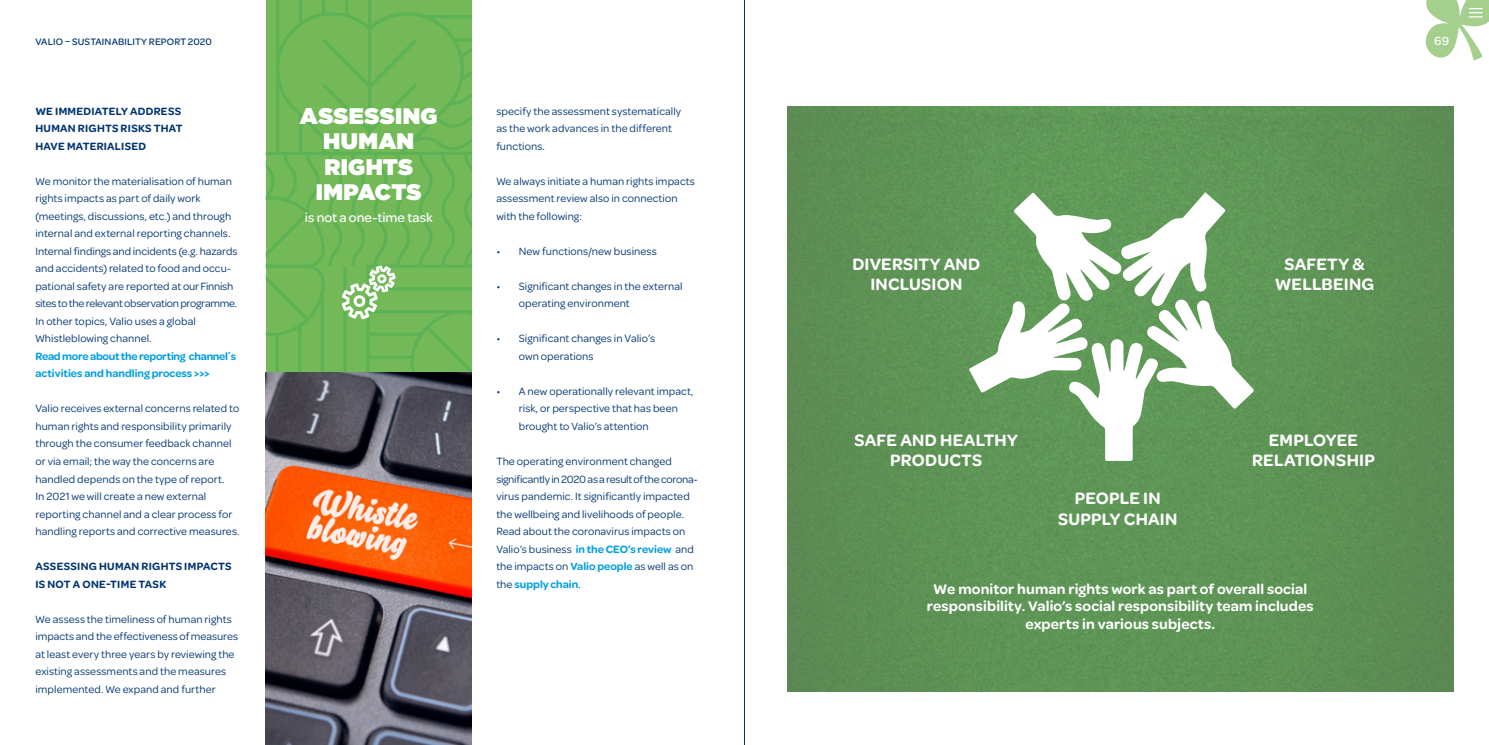
<style>
.page{position:relative;width:1489px;height:745px;background:#fff}
.page>*{position:absolute;margin:0;border:0;box-sizing:border-box;transform-origin:0 0}
.nostoteksti{font:900 22.5px/25px "Gotham";letter-spacing:.015em;color:#fff;text-align:center}
.Taulukko_Regular{font:600 17.62px "Omnes Valio";letter-spacing:.015em;color:#fff}
.Taulukko_Regular-2{font:600 15px/17.5px "Omnes Valio";letter-spacing:.01em;color:#fff;text-align:center}
.nostoteksti-2{font:500 13.75px "Omnes Valio";color:#fff}
.t1{font:500 12.5px "Omnes Valio";color:#fff}
.t2{font:11.25px/17.5px "Omnes Valio";letter-spacing:.005em;color:#003472}
.t3{font:600 11.25px/17.5px "Omnes Valio";letter-spacing:.025em;color:#003472}
.t4{font:500 10px "Omnes Valio";letter-spacing:.01em;color:#003472}
.s1{font-weight:600;color:#009ee3}
</style>
<div class="page">
<hr style="left:744px;top:0;width:1px;height:744px;background:#003472">
<img style="left:787px;top:106px;width:666px;height:585px">
<img style="left:266px;top:372px;width:205px;height:372px">
<svg style="left:968px;top:192px;width:286px;height:268px"></svg>
<svg style="left:266px;top:0;width:206px;height:372px;background:#70b859"></svg>
<svg style="left:1425px;top:0;width:63px;height:61px"></svg>
<p class="t4" style="left:35px;top:35px;width:178px">VALIO – SUSTAINABILITY REPORT 2020</p>
<p class="t1" style="left:1433px;top:32px;width:16px">69</p>
<p class="t3" style="left:35px;top:101px;width:149px">WE IMMEDIATELY ADDRESS<br>HUMAN RIGHTS RISKS THAT<br>HAVE MATERIALISED</p>
<p class="t2" style="left:35px;top:171px;width:203px">We monitor the materialisation of human rights impacts as part of daily work (meetings, discussions, etc.) and through internal and external reporting channels.<br>Internal findings and incidents (e.g. hazards and accidents) related to food and occu&shy;pational safety are reported at our Finnish sites to the relevant observation programme.<br>In other topics, Valio uses a global Whistleblowing channel.<br><span class="s1">Read more about the reporting channel´s activities and handling process &gt;&gt;&gt;</span></p>
<p class="t2" style="left:35px;top:399px;width:206px">Valio receives external concerns related to human rights and responsibility primarily through the consumer feedback channel or via email; the way the concerns are handled depends on the type of report.<br>In 2021 we will create a new external reporting channel and a clear process for handling reports and corrective measures.</p>
<p class="t3" style="left:35px;top:556px;width:198px">ASSESSING HUMAN RIGHTS IMPACTS<br>IS NOT A ONE-TIME TASK</p>
<p class="t2" style="left:35px;top:609px;width:204px">We assess the timeliness of human rights impacts and the effectiveness of measures at least every three years by reviewing the existing assessments and the measures implemented. We expand and further</p>
<p class="nostoteksti" style="left:300px;top:103px;width:139px">ASSESSING<br>HUMAN</p>
<p class="nostoteksti" style="left:324px;top:153px;width:90px">RIGHTS</p>
<p class="nostoteksti" style="left:316px;top:178px;width:107px">IMPACTS</p>
<p class="nostoteksti-2" style="left:305px;top:208px;width:129px">is not a one-time task</p>
<p class="t2" style="left:496px;top:101px;width:186px">specify the assessment systematically as the work advances in the different functions.</p>
<p class="t2" style="left:496px;top:171px;width:200px">We always initiate a human rights impacts assessment review also in connection with the following:</p>
<p class="t2" style="left:496px;top:241px;width:162px">• New functions/new business</p>
<p class="t2" style="left:519px;top:276px;width:165px;text-indent:-22px">• Significant changes in the external operating environment</p>
<p class="t2" style="left:519px;top:329px;width:138px;text-indent:-22px">• Significant changes in Valio’s own operations</p>
<p class="t2" style="left:519px;top:381px;width:176px;text-indent:-22px">• A new operationally relevant impact, risk, or perspective that has been brought to Valio’s attention</p>
<p class="t2" style="left:496px;top:451px;width:203px">The operating environment changed significantly in 2020 as a result of the corona&shy;virus pandemic. It significantly impacted the wellbeing and livelihoods of people.<br>Read about the coronavirus impacts on Valio’s business <span class="s1">in the CEO’s review</span> and the impacts on <span class="s1">Valio people</span> as well as on the <span class="s1">supply chain</span>.</p>
<p class="Taulukko_Regular" style="left:852px;top:251px;width:129px">DIVERSITY AND</p>
<p class="Taulukko_Regular" style="left:870px;top:272px;width:93px">INCLUSION</p>
<p class="Taulukko_Regular" style="left:854px;top:427px;width:164px">SAFE AND HEALTHY</p>
<p class="Taulukko_Regular" style="left:890px;top:448px;width:93px">PRODUCTS</p>
<p class="Taulukko_Regular" style="left:1074px;top:485px;width:87px">PEOPLE IN</p>
<p class="Taulukko_Regular" style="left:1058px;top:506px;width:121px">SUPPLY CHAIN</p>
<p class="Taulukko_Regular" style="left:1284px;top:251px;width:82px">SAFETY &amp;</p>
<p class="Taulukko_Regular" style="left:1274px;top:272px;width:101px">WELLBEING</p>
<p class="Taulukko_Regular" style="left:1268px;top:427px;width:91px">EMPLOYEE</p>
<p class="Taulukko_Regular" style="left:1251px;top:448px;width:124px">RELATIONSHIP</p>
<p class="Taulukko_Regular-2" style="left:926px;top:578px;width:388px">We monitor human rights work as part of overall social responsibility. Valio’s social responsibility team includes experts in various subjects.</p>
</div>
